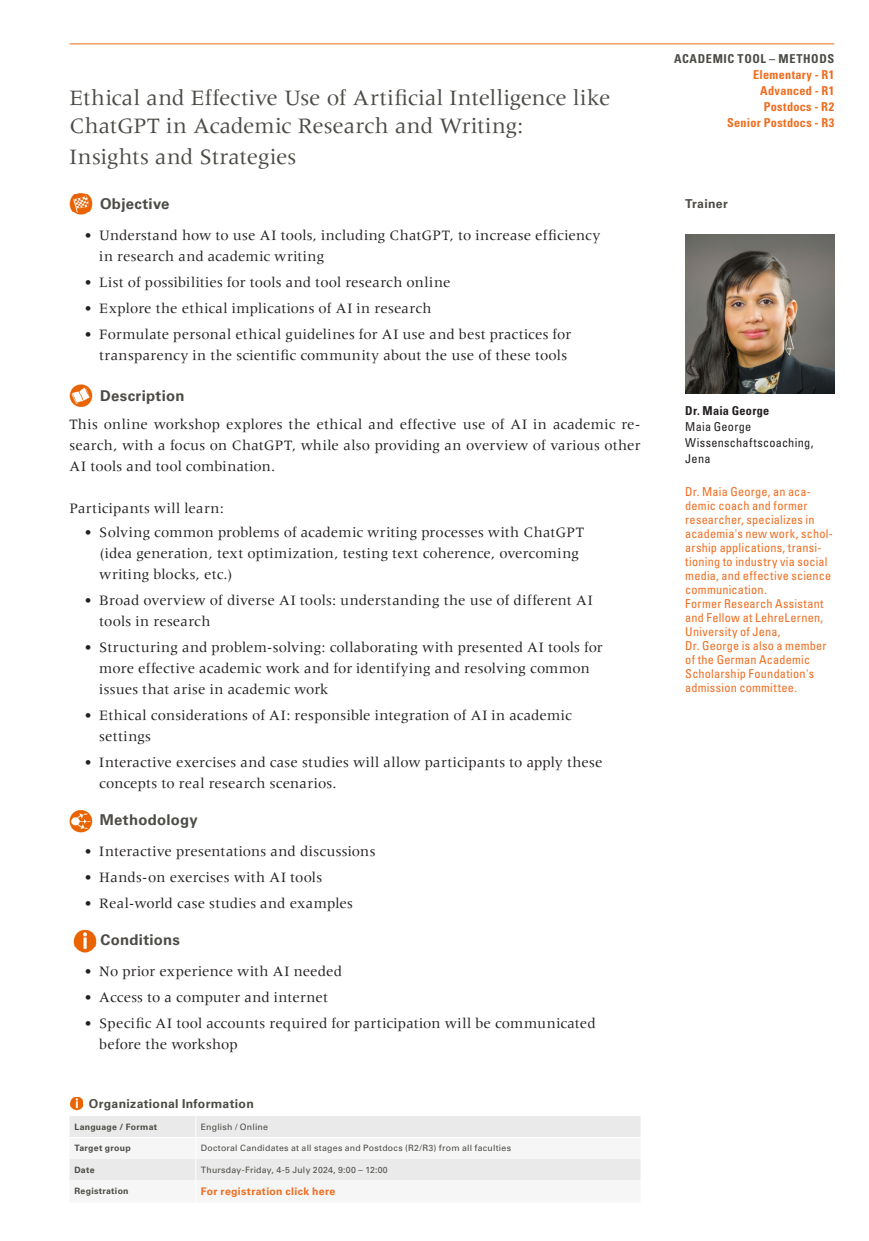
<style>
.page{position:relative;width:869px;height:1241px;background:#fff}
.page>*{position:absolute;margin:0;border:0;box-sizing:border-box;transform-origin:0 0}
.Kurse{font:22.75px/28px "Meridien LT Std";color:#4c4b46}
.mengentext{font:14.88px/21px "Meridien LT Std";letter-spacing:.01em;color:#231f20}
.mengentext-2{font:14.88px "Meridien LT Std";letter-spacing:.03em;color:#231f20}
.mengentext-3{font:700 14.88px "Univers LT Std";letter-spacing:.02em;color:#4c4b46}
.Objective_Description{font:700 14.88px "Univers LT Std";letter-spacing:.02em;color:#4c4b46}
.Trainer_Biografie{font:condensed 12.25px/14px "Univers LT Std";letter-spacing:.02em;color:#ef6d20}
.Kopf_links_Einstufung{font:700 condensed 12.25px "Univers LT Std";letter-spacing:.025em;color:#ef6d20}
.Trainer_Name{font:condensed 12.25px/15.8px "Univers LT Std";letter-spacing:.02em;color:#231f20}
.Tabelle_Headline{font:700 12.25px "Univers LT Std";letter-spacing:.025em;color:#4c4b46}
.Kopf_links_Einstufung-2{font:700 condensed 12.25px "Univers LT Std";letter-spacing:.05em;color:#4c4b46}
.Headlines__Trainer{font:700 12.25px "Univers LT Std";letter-spacing:.025em;color:#4c4b46}
.Tabelle_Mengentext{font:700 10.5px "Univers LT Std";letter-spacing:.03em;color:#ef6d20}
.Tabelle_Mengentext-2{font:8.75px "Univers LT Std";letter-spacing:.025em;color:#4c4b46}
.Tabelle_Bold{font:700 8.75px "Univers LT Std";letter-spacing:.03em;color:#4c4b46}
.s1{font-weight:700}
</style>
<div class="page">
<hr style="left:69px;top:43px;width:764px;height:1px;background:#ef6d20">
<img style="left:69px;top:192px;width:24px;height:23px">
<img style="left:69px;top:384px;width:24px;height:23px">
<img style="left:69px;top:810px;width:23px;height:22px">
<img style="left:74px;top:929px;width:23px;height:23px">
<img style="left:685px;top:234px;width:148px;height:159px">
<img style="left:70px;top:1097px;width:13px;height:13px">
<svg style="left:69px;top:1116px;width:571px;height:64px"></svg>
<hr style="left:69px;top:1136px;width:127px;height:1px;background:#fff">
<p class="Kopf_links_Einstufung-2" style="left:673px;top:52px;width:161px">ACADEMIC TOOL – METHODS</p>
<p class="Kopf_links_Einstufung" style="left:752px;top:67px;width:83px">Elementary - R1</p>
<p class="Kopf_links_Einstufung" style="left:759px;top:83px;width:75px">Advanced - R1</p>
<p class="Kopf_links_Einstufung" style="left:763px;top:99px;width:72px">Postdocs - R2</p>
<p class="Kopf_links_Einstufung" style="left:726px;top:115px;width:109px">Senior Postdocs - R3</p>
<p class="Kurse" style="left:69px;top:84px;width:542px">Ethical and Effective Use of Artificial Intelligence like<br>ChatGPT in Academic Research and Writing:</p>
<p class="Kurse" style="left:69px;top:142px;width:228px">Insights and Strategies</p>
<p class="Objective_Description" style="left:100px;top:195px;width:71px">Objective</p>
<p class="Headlines__Trainer" style="left:685px;top:197px;width:44px">Trainer</p>
<p class="mengentext" style="left:99px;top:224px;width:502px;text-indent:-15px">• Understand how to use AI tools, including ChatGPT, to increase efficiency in research and academic writing</p>
<p class="mengentext" style="left:84px;top:271px;width:367px">• List of possibilities for tools and tool research online</p>
<p class="mengentext" style="left:84px;top:297px;width:348px">• Explore the ethical implications of AI in research</p>
<p class="mengentext" style="left:84px;top:323px;width:488px;text-align:right">• Formulate personal ethical guidelines for AI use and best practices for transparency in the scientific community about the use of these tools</p>
<p class="Objective_Description" style="left:100px;top:387px;width:86px">Description</p>
<p class="mengentext" style="left:69px;top:413px;width:572px;text-align:justify">This online workshop explores the ethical and effective use of AI in academic re&shy;search, with a focus on ChatGPT, while also providing an overview of various other AI tools and tool combination.</p>
<p class="mengentext-2" style="left:69px;top:500px;width:156px">Participants will learn:</p>
<p class="mengentext" style="left:99px;top:521px;width:486px;text-indent:-15px">• Solving common problems of academic writing processes with ChatGPT (idea generation, text optimization, testing text coherence, overcoming writing blocks, etc.)</p>
<p class="mengentext" style="left:99px;top:589px;width:494px;text-indent:-15px">• Broad overview of diverse AI tools: understanding the use of different AI tools in research</p>
<p class="mengentext" style="left:99px;top:636px;width:504px;text-indent:-15px">• Structuring and problem-solving: collaborating with presented AI tools for more effective academic work and for identifying and resolving common issues that arise in academic work</p>
<p class="mengentext" style="left:99px;top:704px;width:473px;text-indent:-15px">• Ethical considerations of AI: responsible integration of AI in academic settings</p>
<p class="mengentext" style="left:99px;top:751px;width:504px;text-indent:-15px">• Interactive exercises and case studies will allow participants to apply these concepts to real research scenarios.</p>
<p class="mengentext-3" style="left:100px;top:811px;width:99px">Methodology</p>
<p class="mengentext" style="left:84px;top:840px;width:292px">• Interactive presentations and discussions</p>
<p class="mengentext" style="left:84px;top:866px;width:239px">• Hands-on exercises with AI tools</p>
<p class="mengentext" style="left:84px;top:892px;width:270px">• Real-world case studies and examples</p>
<p class="mengentext-3" style="left:100px;top:930px;width:81px">Conditions</p>
<p class="mengentext" style="left:84px;top:960px;width:259px">• No prior experience with AI needed</p>
<p class="mengentext" style="left:84px;top:986px;width:245px">• Access to a computer and internet</p>
<p class="mengentext" style="left:99px;top:1012px;width:497px;text-indent:-15px">• Specific AI tool accounts required for participation will be communicated before the workshop</p>
<p class="Trainer_Name" style="left:685px;top:403px;width:129px"><span class="s1">Dr. Maia George<br></span>Maia George<br>Wissenschaftscoaching,<br>Jena</p>
<p class="Trainer_Biografie" style="left:685px;top:484px;width:149px">Dr. Maia George, an aca&shy;demic coach and former researcher, specializes in academia's new work, schol&shy;arship applications, transi&shy;tioning to industry via social media, and effective science communication.</p>
<p class="Trainer_Biografie" style="left:685px;top:596px;width:143px">Former Research Assistant and Fellow at LehreLernen,<br>University of Jena,<br>Dr. George is also a member of the German Academic<br>Scholarship Foundation's admission committee.</p>
<p class="Tabelle_Headline" style="left:89px;top:1096px;width:166px">Organizational Information</p>
<p class="Tabelle_Bold" style="left:74px;top:1121px;width:84px">Language / Format</p>
<p class="Tabelle_Mengentext-2" style="left:201px;top:1121px;width:69px">English / Online</p>
<p class="Tabelle_Bold" style="left:74px;top:1142px;width:58px">Target group</p>
<p class="Tabelle_Mengentext-2" style="left:201px;top:1142px;width:312px">Doctoral Candidates at all stages and Postdocs (R2/R3) from all faculties</p>
<p class="Tabelle_Bold" style="left:74px;top:1164px;width:22px">Date</p>
<p class="Tabelle_Mengentext-2" style="left:201px;top:1164px;width:188px">Thursday-Friday, 4-5 July 2024, 9:00 – 12:00</p>
<p class="Tabelle_Bold" style="left:74px;top:1185px;width:56px">Registration</p>
<p class="Tabelle_Mengentext" style="left:201px;top:1184px;width:136px">For registration click here</p>
</div>
